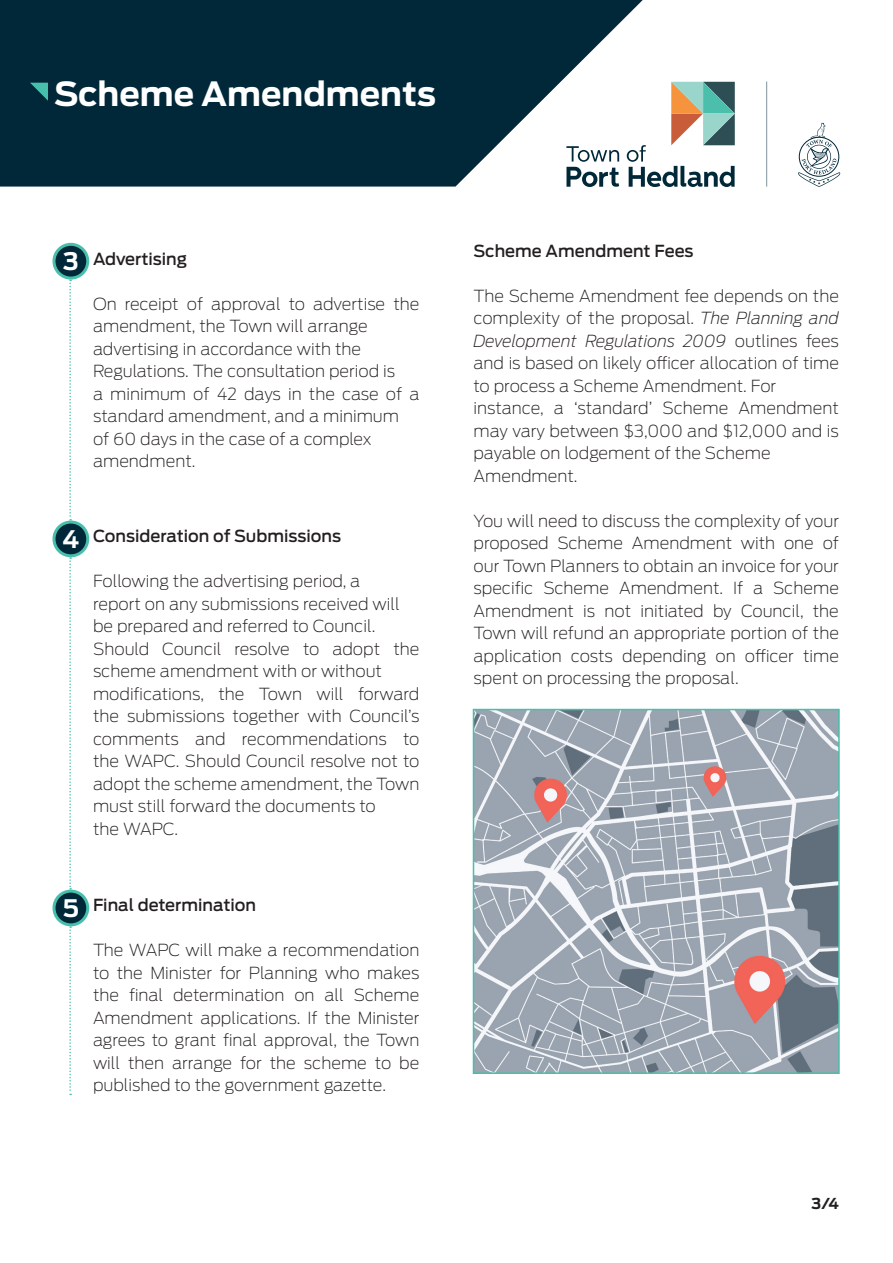
<style>
.page{position:relative;width:893px;height:1263px;background:#fff}
.page>*{position:absolute;margin:0;border:0;box-sizing:border-box;transform-origin:0 0}
.t1{font:700 33px "Antenna";color:#fff}
.t2{font:700 24px "Antenna";color:#fff}
.t3{font:200 16.5px/22.5px "Antenna";color:#231f20;text-align:justify}
.t4{font:500 16.5px "Antenna";color:#231f20}
.t5{font:700 15px "Antenna";color:#231f20}
.s1{font-style:italic}
</style>
<div class="page">
<svg style="left:0;top:0;width:643px;height:187px;background:#1e414f"></svg>
<svg style="left:566px;top:146px;width:53px;height:41px"></svg>
<svg style="left:627px;top:82px;width:108px;height:105px"></svg>
<hr style="left:766px;top:82px;width:1px;height:105px;background:#80949c">
<svg style="left:798px;top:123px;width:42px;height:64px"></svg>
<div style="left:54px;top:244px;width:34px;height:34px;background:#002838;border-radius:50%"></div>
<div style="left:52px;top:243px;width:37px;height:37px;border:3px solid #48bfac;border-radius:50%"></div>
<div style="left:54px;top:522px;width:34px;height:34px;background:#002838;border-radius:50%"></div>
<div style="left:52px;top:521px;width:37px;height:36px;border:3px solid #48bfac;border-radius:50%"></div>
<div style="left:54px;top:891px;width:34px;height:34px;background:#002838;border-radius:50%"></div>
<div style="left:52px;top:890px;width:37px;height:36px;border:3px solid #48bfac;border-radius:50%"></div>
<img style="left:476px;top:712px;width:361px;height:359px">
<div style="left:473px;top:709px;width:367px;height:365px;border:2px solid #48bfac"></div>
<svg style="left:69px;top:280px;width:2px;height:241px"></svg>
<svg style="left:69px;top:557px;width:2px;height:333px"></svg>
<svg style="left:69px;top:926px;width:2px;height:169px"></svg>
<svg style="left:30px;top:83px;width:18px;height:18px"></svg>
<p class="t1" style="left:54px;top:74px;width:383px">Scheme Amendments</p>
<p class="t2" style="left:63px;top:247px;width:17px">3</p>
<p class="t4" style="left:93px;top:249px;width:96px">Advertising</p>
<p class="t3" style="left:93px;top:292px;width:328px">On receipt of approval to advertise the amendment, the Town will arrange</p>
<p class="t3" style="left:93px;top:337px;width:270px">advertising in accordance with the</p>
<p class="t3" style="left:93px;top:359px;width:304px">Regulations. The consultation period is</p>
<p class="t3" style="left:93px;top:382px;width:328px">a minimum of 42 days in the case of a standard amendment, and a minimum</p>
<p class="t3" style="left:93px;top:427px;width:280px">of 60 days in the case of a complex</p>
<p class="t3" style="left:93px;top:449px;width:104px">amendment.</p>
<p class="t2" style="left:62px;top:525px;width:18px">4</p>
<p class="t4" style="left:93px;top:526px;width:250px">Consideration of Submissions</p>
<p class="t3" style="left:93px;top:569px;width:269px">Following the advertising period, a</p>
<p class="t3" style="left:93px;top:592px;width:308px">report on any submissions received will</p>
<p class="t3" style="left:93px;top:614px;width:284px">be prepared and referred to Council.</p>
<p class="t3" style="left:93px;top:637px;width:328px">Should Council resolve to adopt the scheme amendment with or without</p>
<p class="t3" style="left:93px;top:682px;width:328px">modifications, the Town will forward the submissions together with Council’s comments and recommendations to the WAPC. Should Council resolve not to adopt the scheme amendment, the Town must still forward the documents to</p>
<p class="t3" style="left:93px;top:817px;width:87px">the WAPC.</p>
<p class="t2" style="left:63px;top:894px;width:18px">5</p>
<p class="t4" style="left:93px;top:895px;width:165px">Final determination</p>
<p class="t3" style="left:93px;top:938px;width:328px">The WAPC will make a recommendation to the Minister for Planning who makes the final determination on all Scheme Amendment applications. If the Minister agrees to grant final approval, the Town will then arrange for the scheme to be published to the government gazette.</p>
<p class="t4" style="left:473px;top:241px;width:222px">Scheme Amendment Fees</p>
<p class="t3" style="left:473px;top:284px;width:367px">The Scheme Amendment fee depends on the complexity of the proposal. <span class="s1">The Planning and Development Regulations 2009</span> outlines fees and is based on likely officer allocation of time to process a Scheme Amendment. For</p>
<p class="t3" style="left:473px;top:396px;width:367px">instance, a ‘standard’ Scheme Amendment may vary between $3,000 and $12,000 and is payable on lodgement of the Scheme</p>
<p class="t3" style="left:473px;top:464px;width:106px">Amendment.</p>
<p class="t3" style="left:473px;top:509px;width:367px">You will need to discuss the complexity of your proposed Scheme Amendment with one of our Town Planners to obtain an invoice for your specific Scheme Amendment. If a Scheme Amendment is not initiated by Council, the Town will refund an appropriate portion of the application costs depending on officer time spent on processing the proposal.</p>
<p class="t5" style="left:812px;top:1194px;width:29px">3/4</p>
</div>
